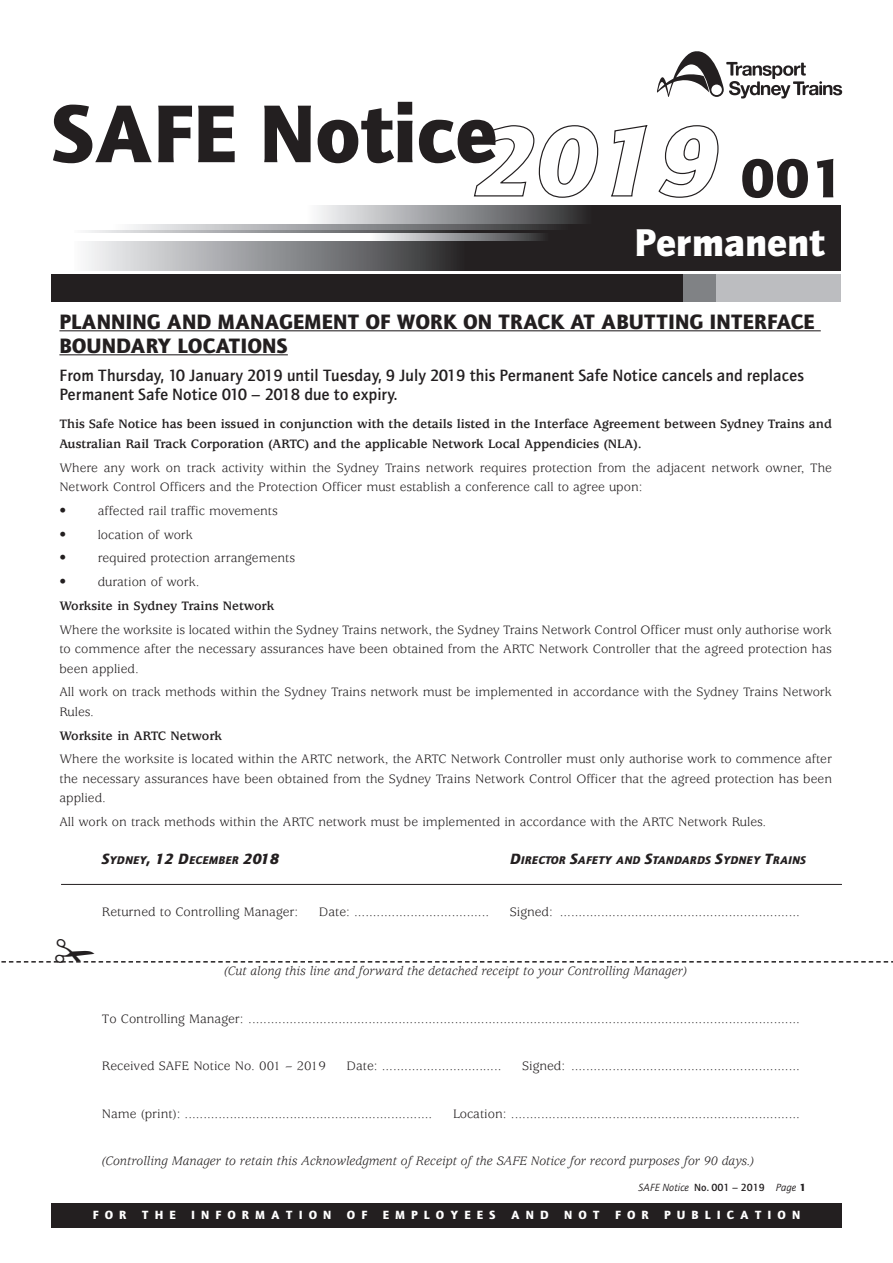
<style>
.page{position:relative;width:893px;height:1263px;background:#fff}
.page>*{position:absolute;margin:0;border:0;box-sizing:border-box;transform-origin:0 0}
.t1{font:900 82.5px "AT Quay Sans";letter-spacing:-.01em;color:#231f20}
.t2{font:900 55.2px "AT Quay Sans";color:#231f20}
.t3{font:900 39px "AT Quay Sans";color:#fff}
.Intro_Heading{font:900 21px/24px "AT Quay Sans";color:#231f20}
.Intro{font:500 16.5px/19.5px "AT Quay Sans";color:#231f20}
.Body{font:13.5px/19.5px "Usherwood";color:#231f20}
.Body-2{font:700 13.5px/19.5px "Usherwood";color:#231f20}
.t4{font:italic 13.5px "Usherwood";color:#231f20}
.t5{font:900 12px "AT Quay Sans";letter-spacing:.5em;color:#fff}
.t6{font:italic 900 11.25px "AT Quay Sans";color:#231f20}
.t7{font:italic 10.5px "AT Quay Sans";color:#231f20}
.s1{font-size:15px}
.s2{font-weight:500;font-style:normal}
.s3{font-weight:900;font-style:normal}
</style>
<div class="page">
<svg style="left:657px;top:51px;width:185px;height:48px"></svg>
<div style="left:51px;top:1204px;width:791px;height:24px;background:#231f20"></div>
<svg style="left:86px;top:230px;width:754px;height:41px;background:#5b5a5c"></svg>
<svg style="left:318px;top:205px;width:523px;height:20px;background:#5c5a5c"></svg>
<svg style="left:131px;top:224px;width:709px;height:6px;background:#666567"></svg>
<svg style="left:86px;top:233px;width:754px;height:7px"></svg>
<div style="left:51px;top:274px;width:717px;height:28px;background:#231f20"></div>
<div style="left:684px;top:274px;width:124px;height:28px;background:#808285"></div>
<div style="left:717px;top:274px;width:124px;height:28px;background:#bcbdc0"></div>
<svg style="left:473px;top:125px;width:126px;height:73px"></svg>
<svg style="left:611px;top:125px;width:37px;height:72px"></svg>
<svg style="left:658px;top:125px;width:61px;height:73px"></svg>
<hr style="left:61px;top:884px;width:781px;height:1px;background:#231f20">
<hr style="left:59px;top:330px;width:762px;height:1px;background:#231f20">
<hr style="left:59px;top:354px;width:229px;height:1px;background:#231f20">
<svg style="left:1px;top:961px;width:892px;height:2px"></svg>
<p class="t1" style="left:51px;top:84px;width:449px">SAFE Notice</p>
<p class="t2" style="left:740px;top:145px;width:106px">001</p>
<p class="t3" style="left:634px;top:219px;width:192px">Permanent</p>
<p class="Intro_Heading" style="left:59px;top:309px;width:757px">PLANNING AND MANAGEMENT OF WORK ON TRACK AT ABUTTING INTERFACE<br>BOUNDARY LOCATIONS</p>
<p class="Intro" style="left:59px;top:365px;width:746px">From Thursday, 10 January 2019 until Tuesday, 9 July 2019 this Permanent Safe Notice cancels and replaces<br>Permanent Safe Notice 010 – 2018 due to expiry.</p>
<p class="Body-2" style="left:59px;top:415px;width:774px">This Safe Notice has been issued in conjunction with the details listed in the Interface Agreement between Sydney Trains and<br>Australian Rail Track Corporation (ARTC) and the applicable Network Local Appendicies (NLA).</p>
<p class="Body" style="left:59px;top:458px;width:774px">Where any work on track activity within the Sydney Trains network requires protection from the adjacent network owner, The<br>Network Control Officers and the Protection Officer must establish a conference call to agree upon:</p>
<p class="Body" style="left:59px;top:501px;width:220px">• affected rail traffic movements</p>
<p class="Body" style="left:59px;top:525px;width:135px">• location of work</p>
<p class="Body" style="left:59px;top:549px;width:237px">• required protection arrangements</p>
<p class="Body" style="left:59px;top:572px;width:142px">• duration of work.</p>
<p class="Body-2" style="left:59px;top:596px;width:216px">Worksite in Sydney Trains Network</p>
<p class="Body" style="left:59px;top:620px;width:774px;text-align:justify">Where the worksite is located within the Sydney Trains network, the Sydney Trains Network Control Officer must only authorise work to commence after the necessary assurances have been obtained from the ARTC Network Controller that the agreed protection has been applied.</p>
<p class="Body" style="left:59px;top:683px;width:774px">All work on track methods within the Sydney Trains network must be implemented in accordance with the Sydney Trains Network<br>Rules.</p>
<p class="Body-2" style="left:59px;top:726px;width:164px">Worksite in ARTC Network</p>
<p class="Body" style="left:59px;top:750px;width:774px;text-align:justify">Where the worksite is located within the ARTC network, the ARTC Network Controller must only authorise work to commence after the necessary assurances have been obtained from the Sydney Trains Network Control Officer that the agreed protection has been applied.</p>
<p class="Body" style="left:59px;top:813px;width:708px">All work on track methods within the ARTC network must be implemented in accordance with the ARTC Network Rules.</p>
<p class="t6" style="left:102px;top:853px;width:179px"><span class="s1">S</span>YDNEY<span class="s1">, 12 D</span>ECEMBER <span class="s1">2018</span></p>
<p class="t6" style="left:510px;top:853px;width:298px"><span class="s1">D</span>IRECTOR <span class="s1">S</span>AFETY AND <span class="s1">S</span>TANDARDS <span class="s1">S</span>YDNEY <span class="s1">T</span>RAINS</p>
<p class="Body" style="left:102px;top:903px;width:198px">Returned to Controlling Manager:</p>
<p class="Body" style="left:319px;top:903px;width:172px">Date: ....................................</p>
<p class="Body" style="left:510px;top:903px;width:292px">Signed: ................................................................</p>
<p class="t4" style="left:224px;top:964px;width:464px">(Cut along this line and forward the detached receipt to your Controlling Manager)</p>
<p class="Body" style="left:102px;top:1009px;width:700px">To Controlling Manager: ...................................................................................................................................................</p>
<p class="Body" style="left:102px;top:1057px;width:226px">Received SAFE Notice No. 001 – 2019</p>
<p class="Body" style="left:347px;top:1057px;width:156px">Date: ................................</p>
<p class="Body" style="left:522px;top:1057px;width:279px">Signed: .............................................................</p>
<p class="Body" style="left:102px;top:1104px;width:332px">Name (print): ..................................................................</p>
<p class="Body" style="left:453px;top:1104px;width:348px">Location: .............................................................................</p>
<p class="t4" style="left:102px;top:1154px;width:654px">(Controlling Manager to retain this Acknowledgment of Receipt of the SAFE Notice for record purposes for 90 days.)</p>
<p class="t7" style="left:638px;top:1181px;width:169px">SAFE Notice <span class="s2">No. 001 – 2019</span> Page <span class="s3">1</span></p>
<p class="t5" style="left:93px;top:1208px;width:35px">FOR</p>
<p class="t5" style="left:142px;top:1208px;width:35px">THE</p>
<p class="t5" style="left:191px;top:1208px;width:142px">INFORMATION</p>
<p class="t5" style="left:347px;top:1208px;width:22px">O F</p>
<p class="t5" style="left:383px;top:1208px;width:114px">EMPLOYEES</p>
<p class="t5" style="left:511px;top:1208px;width:39px">AND</p>
<p class="t5" style="left:564px;top:1208px;width:37px">NOT</p>
<p class="t5" style="left:615px;top:1208px;width:35px">FOR</p>
<p class="t5" style="left:664px;top:1208px;width:137px">PUBLICATION</p>
</div>
